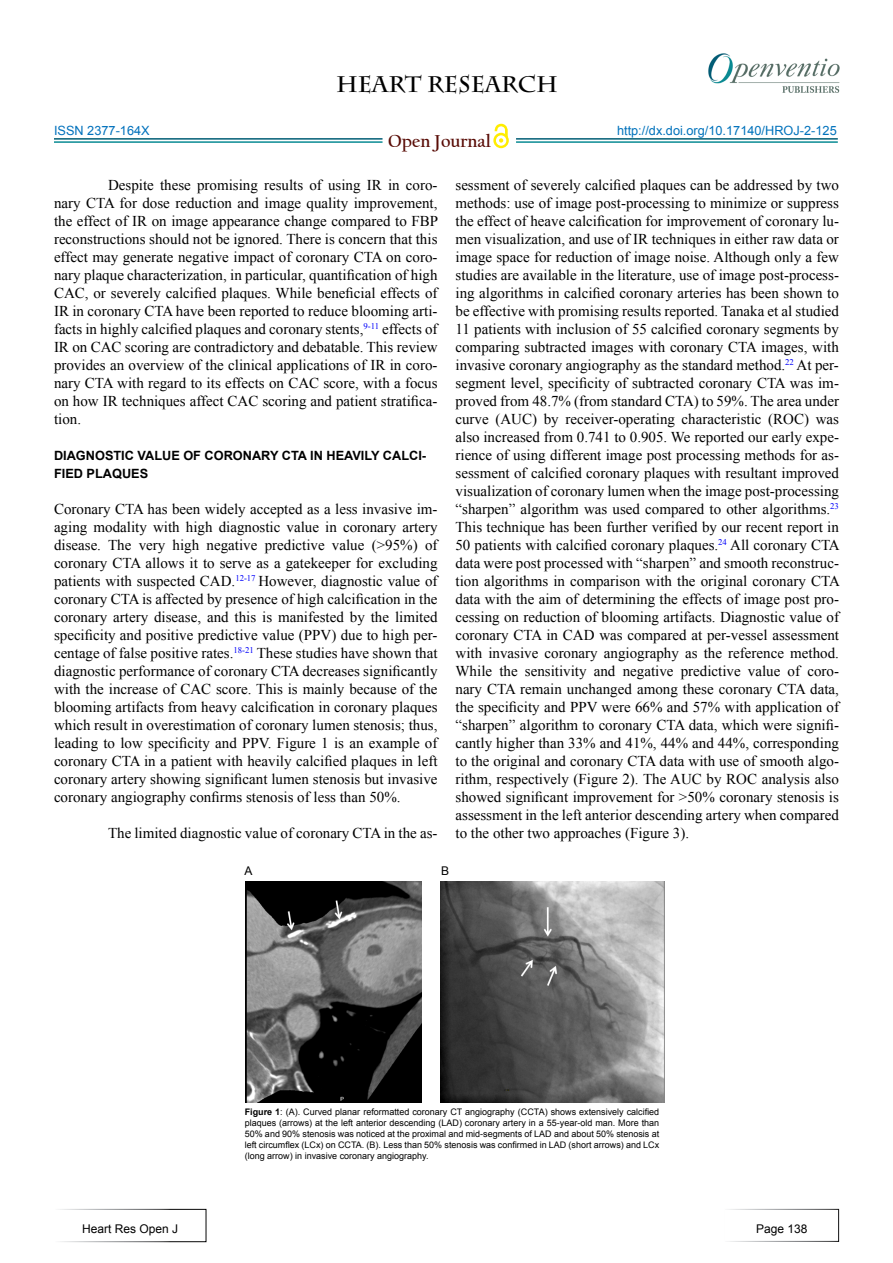
<style>
.page{position:relative;width:893px;height:1263px;background:#fff}
.page>*{position:absolute;margin:0;border:0;box-sizing:border-box;transform-origin:0 0}
.t1{font:700 22.5px "Charlemagne Std";color:#000}
.t2{font:700 18.15px "Californian FB";color:#580b05}
.t3{font:15px/18px "Times New Roman";color:#000;text-align:justify}
.t4{font:700 12.75px/18px "Arial";color:#000}
.t5{font:12.75px "Arial";color:#0072bc}
.t6{font:12.75px "Arial";color:#0071bc}
.t7{font:12px "Arial";color:#000}
.t8{font:9px/10.8px "Arial";color:#000;text-align:justify}
.s1{font-weight:700}
</style>
<div class="page">
<hr style="left:54px;top:138px;width:328px;height:2px;background:#015d75">
<hr style="left:54px;top:141px;width:328px;height:2px;background:#0a8b93">
<hr style="left:516px;top:138px;width:322px;height:2px;background:#015d75">
<hr style="left:516px;top:141px;width:322px;height:2px;background:#0a8b93">
<svg style="left:493px;top:133px;width:16px;height:15px"></svg>
<div style="left:496px;top:135px;width:10px;height:11px;background:#fff;border-radius:50%"></div>
<svg style="left:495px;top:123px;width:13px;height:20px"></svg>
<div style="left:54px;top:1209px;width:152px;height:33px;border:1px solid #fff"></div>
<div style="left:723px;top:1209px;width:116px;height:33px;border:1px solid #fff"></div>
<img style="left:708px;top:53px;width:132px;height:40px">
<img style="left:245px;top:881px;width:176px;height:221px">
<img style="left:441px;top:881px;width:223px;height:221px">
<p class="t6" style="left:54px;top:122px;width:97px">ISSN 2377-164X</p>
<h1 class="t1" style="left:336px;top:71px;width:223px">HEART RESEARCH</h1>
<p class="t2" style="left:388px;top:130px;width:104px">Open Journal</p>
<p class="t5" style="left:617px;top:122px;width:221px">http://dx.doi.org/10.17140/HROJ-2-125</p>
<p class="t3" style="left:54px;top:176px;width:386px;text-indent:54px">Despite these promising results of using IR in coro&shy;nary CTA for dose reduction and image quality improvement, the effect of IR on image appearance change compared to FBP reconstructions should not be ignored. There is concern that this effect may generate negative impact of coronary CTA on coro&shy;nary plaque characterization, in particular, quantification of high CAC, or severely calcified plaques. While beneficial effects of IR in coronary CTA have been reported to reduce blooming arti&shy;facts in highly calcified plaques and coronary stents,<sup>9-11</sup> effects of IR on CAC scoring are contradictory and debatable. This review provides an overview of the clinical applications of IR in coro&shy;nary CTA with regard to its effects on CAC score, with a focus on how IR techniques affect CAC scoring and patient stratifica&shy;tion.</p>
<p class="t4" style="left:54px;top:447px;width:374px">DIAGNOSTIC VALUE OF CORONARY CTA IN HEAVILY CALCI-<br>FIED PLAQUES</p>
<p class="t3" style="left:54px;top:500px;width:385px">Coronary CTA has been widely accepted as a less invasive im&shy;aging modality with high diagnostic value in coronary artery disease. The very high negative predictive value (&gt;95%) of coronary CTA allows it to serve as a gatekeeper for excluding patients with suspected CAD.<sup>12-17</sup> However, diagnostic value of coronary CTA is affected by presence of high calcification in the coronary artery disease, and this is manifested by the limited specificity and positive predictive value (PPV) due to high per&shy;centage of false positive rates.<sup>18-21</sup> These studies have shown that diagnostic performance of coronary CTA decreases significantly with the increase of CAC score. This is mainly because of the blooming artifacts from heavy calcification in coronary plaques which result in overestimation of coronary lumen stenosis; thus, leading to low specificity and PPV. Figure 1 is an example of coronary CTA in a patient with heavily calcified plaques in left coronary artery showing significant lumen stenosis but invasive coronary angiography confirms stenosis of less than 50%.</p>
<p class="t3" style="left:108px;top:824px;width:331px">The limited diagnostic value of coronary CTA in the as-</p>
<p class="t3" style="left:455px;top:176px;width:386px">sessment of severely calcified plaques can be addressed by two methods: use of image post-processing to minimize or suppress the effect of heave calcification for improvement of coronary lu&shy;men visualization, and use of IR techniques in either raw data or image space for reduction of image noise. Although only a few studies are available in the literature, use of image post-process&shy;ing algorithms in calcified coronary arteries has been shown to be effective with promising results reported. Tanaka et al studied 11 patients with inclusion of 55 calcified coronary segments by comparing subtracted images with coronary CTA images, with invasive coronary angiography as the standard method.<sup>22</sup> At per&shy;segment level, specificity of subtracted coronary CTA was im&shy;proved from 48.7% (from standard CTA) to 59%. The area under curve (AUC) by receiver-operating characteristic (ROC) was also increased from 0.741 to 0.905. We reported our early expe&shy;rience of using different image post processing methods for as&shy;sessment of calcified coronary plaques with resultant improved visualization of coronary lumen when the image post-processing “sharpen” algorithm was used compared to other algorithms.<sup>23<br></sup>This technique has been further verified by our recent report in 50 patients with calcified coronary plaques.<sup>24</sup> All coronary CTA data were post processed with “sharpen” and smooth reconstruc&shy;tion algorithms in comparison with the original coronary CTA data with the aim of determining the effects of image post pro&shy;cessing on reduction of blooming artifacts. Diagnostic value of coronary CTA in CAD was compared at per-vessel assessment with invasive coronary angiography as the reference method.<br>While the sensitivity and negative predictive value of coro&shy;nary CTA remain unchanged among these coronary CTA data, the specificity and PPV were 66% and 57% with application of “sharpen” algorithm to coronary CTA data, which were signifi&shy;cantly higher than 33% and 41%, 44% and 44%, corresponding to the original and coronary CTA data with use of smooth algo&shy;rithm, respectively (Figure 2). The AUC by ROC analysis also showed significant improvement for &gt;50% coronary stenosis is assessment in the left anterior descending artery when compared to the other two approaches (Figure 3).</p>
<p class="t7" style="left:244px;top:862px;width:10px">A</p>
<p class="t7" style="left:441px;top:862px;width:10px">B</p>
<p class="t7" style="left:82px;top:1221px;width:98px">Heart Res Open J</p>
<p class="t8" style="left:245px;top:1107px;width:416px"><span class="s1">Figure 1</span>: (A). Curved planar reformatted coronary CT angiography (CCTA) shows extensively calcified plaques (arrows) at the left anterior descending (LAD) coronary artery in a 55-year-old man. More than 50% and 90% stenosis was noticed at the proximal and mid-segments of LAD and about 50% stenosis at left circumflex (LCx) on CCTA. (B). Less than 50% stenosis was confirmed in LAD (short arrows) and LCx (long arrow) in invasive coronary angiography.</p>
<p class="t7" style="left:756px;top:1220px;width:53px">Page 138</p>
</div>
